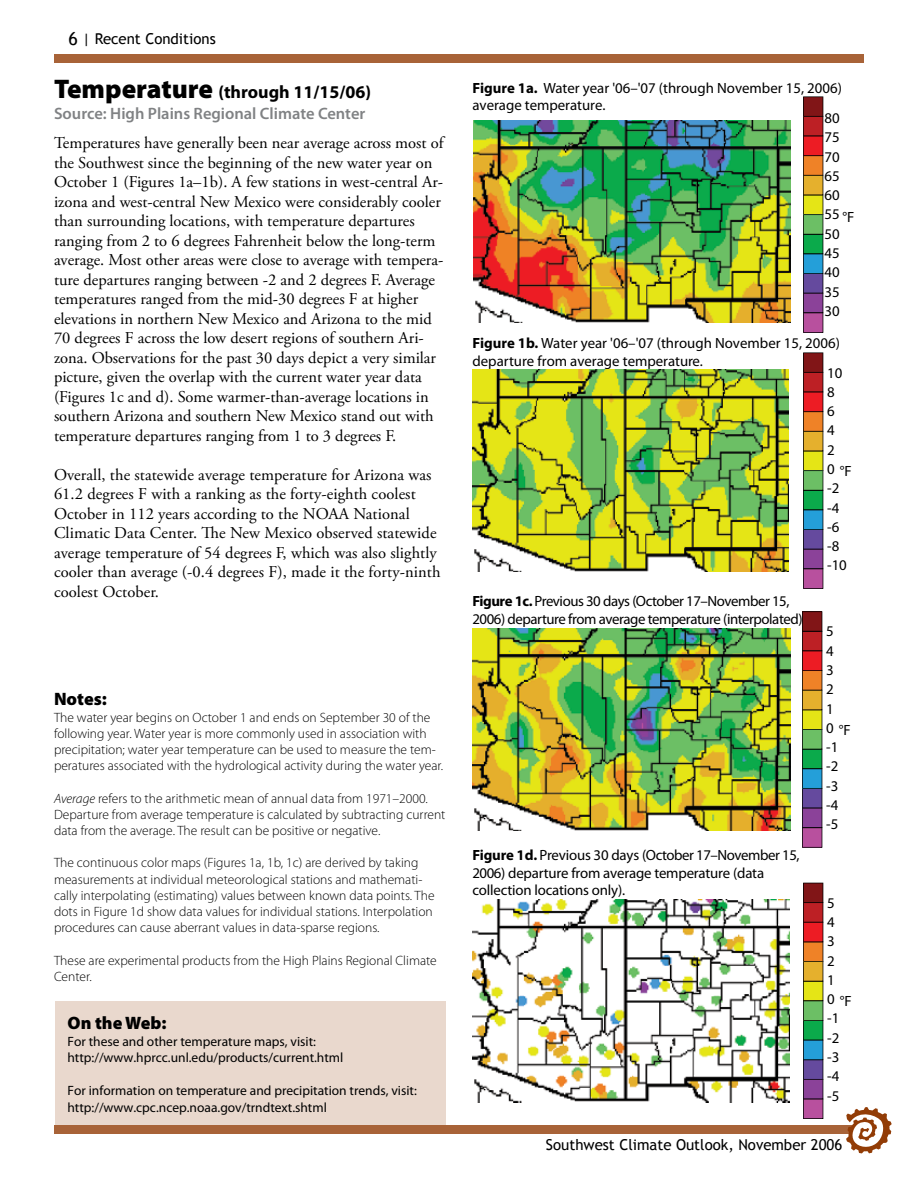
<style>
.page{position:relative;width:918px;height:1188px;background:#fff}
.page>*{position:absolute;margin:0;border:0;box-sizing:border-box;transform-origin:0 0}
.t1{font:700 18px "Myriad Pro";color:#000}
.t2{font:900 18px "Myriad Pro";color:#000}
.t3{font:16.5px/19.5px "Adobe Garamond Pro";color:#000}
.t4{font:600 16.5px "Myriad Pro";color:#808284}
.t5{font:15px "Trebuchet MS";color:#000}
.t6{font:14.85px/19.4px "Myriad Pro";letter-spacing:-.01em;color:#000}
.t7{font:14.85px/17.9px "Myriad Pro";letter-spacing:-.03em;color:#000}
.t8{font:300 13.5px/16.2px "Myriad Pro";color:#000}
.t9{font:13.5px/16.5px "Myriad Pro";color:#000}
.s1{font-weight:900;font-size:27px}
.s2{font-style:italic}
.s3{font-weight:700}
</style>
<div class="page">
<div style="left:55px;top:1001px;width:391px;height:132px;background:#e9d8cd"></div>
<div style="left:55px;top:1126px;width:808px;height:7px;background:#a86338"></div>
<div style="left:54px;top:1125px;width:810px;height:9px;border:2px solid #a86338"></div>
<svg style="left:846px;top:1107px;width:46px;height:46px"></svg>
<div style="left:55px;top:55px;width:808px;height:7px;background:#a86338"></div>
<div style="left:54px;top:54px;width:810px;height:9px;border:2px solid #a86338"></div>
<img style="left:473px;top:120px;width:317px;height:202px">
<img style="left:472px;top:370px;width:317px;height:202px">
<img style="left:472px;top:628px;width:318px;height:203px">
<img style="left:472px;top:900px;width:318px;height:202px">
<svg style="left:802px;top:611px;width:20px;height:237px;background:#88654f"></svg>
<svg style="left:803px;top:883px;width:20px;height:236px;background:#88654f"></svg>
<svg style="left:803px;top:352px;width:20px;height:237px;background:#88654f"></svg>
<svg style="left:803px;top:96px;width:20px;height:237px;background:#88654f"></svg>
<p class="t5" style="left:82px;top:30px;width:135px">| Recent Conditions</p>
<p class="t1" style="left:54px;top:80px;width:319px"><span class="s1">Temperature</span> (through 11/15/06)</p>
<p class="t4" style="left:54px;top:103px;width:313px">Source: High Plains Regional Climate Center</p>
<p class="t3" style="left:54px;top:134px;width:391px">Temperatures have generally been near average across most of the Southwest since the beginning of the new water year on October 1 (Figures 1a–1b). A few stations in west-central Ar&shy;izona and west-central New Mexico were considerably cooler than surrounding locations, with temperature departures ranging from 2 to 6 degrees Fahrenheit below the long-term average. Most other areas were close to average with tempera&shy;ture departures ranging between -2 and 2 degrees F. Average temperatures ranged from the mid-30 degrees F at higher elevations in northern New Mexico and Arizona to the mid 70 degrees F across the low desert regions of southern Ari&shy;zona. Observations for the past 30 days depict a very similar picture, given the overlap with the current water year data (Figures 1c and d). Some warmer-than-average locations in southern Arizona and southern New Mexico stand out with temperature departures ranging from 1 to 3 degrees F.</p>
<p class="t3" style="left:54px;top:466px;width:388px">Overall, the statewide average temperature for Arizona was 61.2 degrees F with a ranking as the forty-eighth coolest October in 112 years according to the NOAA National Climatic Data Center. The New Mexico observed statewide average temperature of 54 degrees F, which was also slightly cooler than average (-0.4 degrees F), made it the forty-ninth coolest October.</p>
<p class="t2" style="left:54px;top:687px;width:54px">Notes:</p>
<p class="t8" style="left:54px;top:709px;width:391px">The water year begins on October 1 and ends on September 30 of the following year. Water year is more commonly used in association with precipitation; water year temperature can be used to measure the tem&shy;peratures associated with the hydrological activity during the water year.</p>
<p class="t8" style="left:54px;top:790px;width:393px"><span class="s2">Average</span> refers to the arithmetic mean of annual data from 1971–2000.<br>Departure from average temperature is calculated by subtracting current data from the average. The result can be positive or negative.</p>
<p class="t8" style="left:54px;top:855px;width:382px">The continuous color maps (Figures 1a, 1b, 1c) are derived by taking measurements at individual meteorological stations and mathemati&shy;cally interpolating (estimating) values between known data points. The dots in Figure 1d show data values for individual stations. Interpolation procedures can cause aberrant values in data-sparse regions.</p>
<p class="t8" style="left:54px;top:952px;width:384px">These are experimental products from the High Plains Regional Climate<br>Center.</p>
<p class="t2" style="left:68px;top:1011px;width:101px">On the Web:</p>
<p class="t9" style="left:68px;top:1033px;width:277px">For these and other temperature maps, visit: http://www.hprcc.unl.edu/products/current.html</p>
<p class="t9" style="left:68px;top:1082px;width:351px">For information on temperature and precipitation trends, visit: http://www.cpc.ncep.noaa.gov/trndtext.shtml</p>
<p class="t6" style="left:472px;top:79px;width:371px;line-height:17.9px"><span class="s3">Figure 1a.</span> Water year '06–'07 (through November 15, 2006) average temperature.</p>
<p class="t6" style="left:825px;top:108px;width:17px;text-align:justify">80<br>75<br>70<br>65<br>60<br>55<br>50<br>45<br>40<br>35<br>30</p>
<p class="t6" style="left:842px;top:207px;width:13px">°F</p>
<p class="t6" style="left:472px;top:334px;width:369px;line-height:17.9px"><span class="s3">Figure 1b.</span> Water year '06–'07 (through November 15, 2006) departure from average temperature.</p>
<p class="t6" style="left:827px;top:363px;width:21px">10<br>8<br>6<br>4<br>2<br>0 -2 -4 -6 -8 -10</p>
<p class="t6" style="left:840px;top:461px;width:13px">°F</p>
<p class="t7" style="left:472px;top:592px;width:334px"><span class="s3">Figure 1c.</span> Previous 30 days (October 17–November 15,<br>2006) departure from average temperature (interpolated).</p>
<p class="t6" style="left:472px;top:846px;width:329px;line-height:17.9px"><span class="s3">Figure 1d.</span> Previous 30 days (October 17–November 15,<br>2006) departure from average temperature (data collection locations only).</p>
<p class="t6" style="left:826px;top:622px;width:14px">5<br>4<br>3<br>2<br>1<br>0 -1 -2 -3 -4 -5</p>
<p class="t6" style="left:839px;top:720px;width:13px">°F</p>
<p class="t6" style="left:827px;top:893px;width:14px">5<br>4<br>3<br>2<br>1<br>0 -1 -2 -3 -4 -5</p>
<p class="t6" style="left:840px;top:991px;width:13px">°F</p>
<p class="t5" style="left:546px;top:1135px;width:298px">Southwest Climate Outlook, November 2006</p>
</div>
